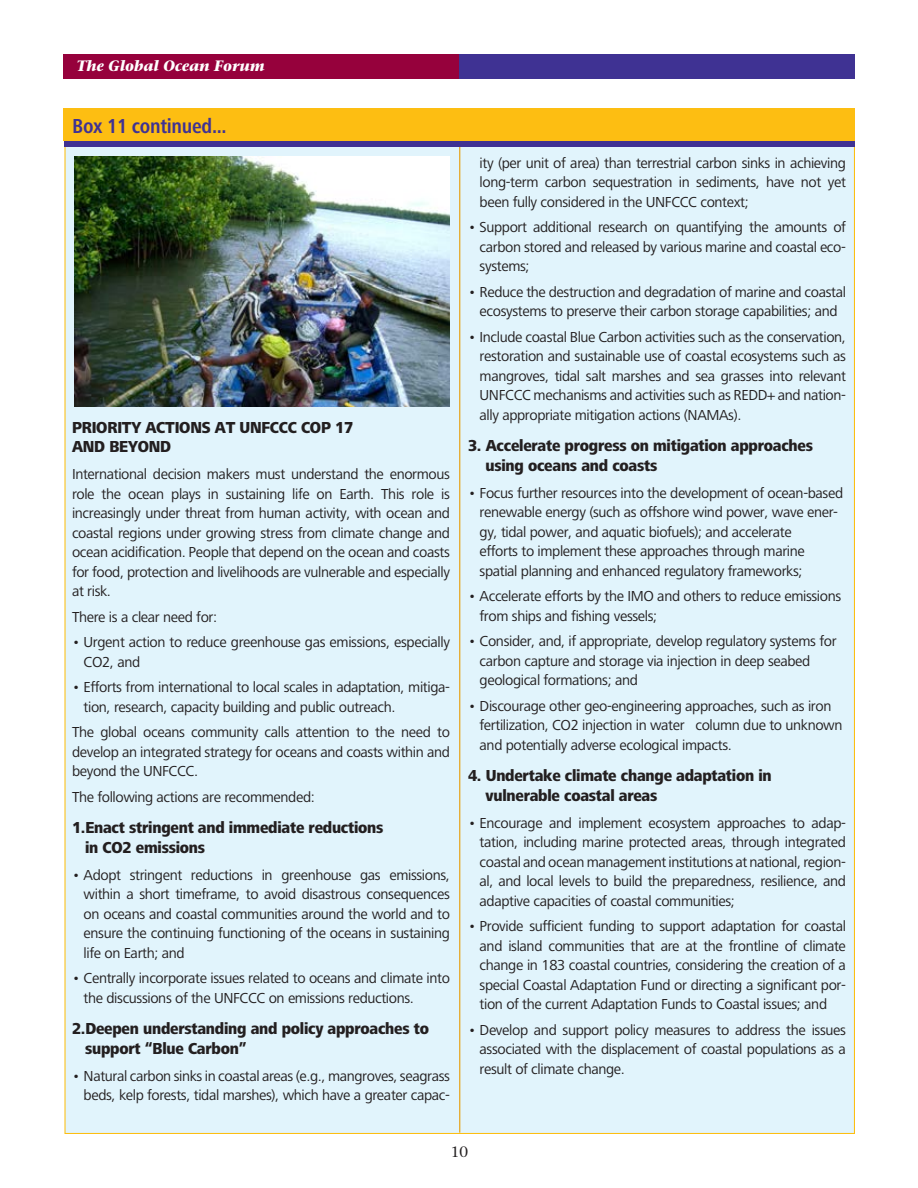
<style>
.page{position:relative;width:918px;height:1188px;background:#fff}
.page>*{position:absolute;margin:0;border:0;box-sizing:border-box;transform-origin:0 0}
.Box-1-XX-number{font:700 condensed 21px "Frutiger Next LT";letter-spacing:-.015em;color:#3f3293}
.box-11_Frutiger_Hvy{font:800 16.5px/19.5px "Frutiger Next LT";letter-spacing:-.015em;color:#231f20;scale:.9 1}
.Box-frutger___10{font:15px/19.5px "Frutiger Next LT";letter-spacing:-.025em;color:#231f20}
.box-Frutiger_10{font:15px/19.5px "Frutiger Next LT";letter-spacing:-.025em;color:#231f20;text-align:justify}
.t1{font:italic 700 15px "Stone Serif";color:#fff;scale:.95 1}
.t2{font:15px "Stone Serif";color:#231f20}
</style>
<div class="page">
<div style="left:63px;top:54px;width:466px;height:25px;background:#96013c"></div>
<div style="left:459px;top:54px;width:396px;height:25px;background:#3f3293"></div>
<div style="left:64px;top:108px;width:791px;height:1026px;background:#e1f4fc;border:1px solid #fdbe12"></div>
<hr style="left:459px;top:113px;width:1px;height:1020px;background:#e6a218">
<div style="left:64px;top:109px;width:791px;height:38px;background:linear-gradient(to right,#3f3293,#3f3293)"></div>
<div style="left:63px;top:108px;width:792px;height:32px;background:#fdbe12"></div>
<img style="left:75px;top:157px;width:375px;height:250px">
<p class="t1" style="left:76px;top:57px;width:199px">The Global Ocean Forum</p>
<p class="Box-1-XX-number" style="left:72px;top:115px;width:156px">Box 11 continued...</p>
<p class="box-11_Frutiger_Hvy" style="left:72px;top:417px;width:314px">PRIORITY ACTIONS AT UNFCCC COP 17<br>AND BEYOND</p>
<p class="box-Frutiger_10" style="left:72px;top:465px;width:380px">International decision makers must understand the enormous role the ocean plays in sustaining life on Earth. This role is increasingly under threat from human activity, with ocean and coastal regions under growing stress from climate change and ocean acidification. People that depend on the ocean and coasts for food, protection and livelihoods are vulnerable and especially at risk.</p>
<p class="box-Frutiger_10" style="left:72px;top:607px;width:147px">There is a clear need for:</p>
<p class="Box-frutger___10" style="left:84px;top:633px;width:368px;text-indent:-12px">• Urgent action to reduce greenhouse gas emissions, especially<br>CO2, and</p>
<p class="Box-frutger___10" style="left:84px;top:678px;width:368px;text-indent:-12px">• Efforts from international to local scales in adaptation, mitiga&shy;tion, research, capacity building and public outreach.</p>
<p class="box-Frutiger_10" style="left:72px;top:723px;width:380px">The global oceans community calls attention to the need to develop an integrated strategy for oceans and coasts within and beyond the UNFCCC.</p>
<p class="box-Frutiger_10" style="left:72px;top:787px;width:244px">The following actions are recommended:</p>
<p class="box-11_Frutiger_Hvy" style="left:85px;top:818px;width:333px;text-indent:-13px">1.Enact stringent and immediate reductions in CO2 emissions</p>
<p class="Box-frutger___10" style="left:84px;top:865px;width:368px;text-align:justify;text-indent:-12px">• Adopt stringent reductions in greenhouse gas emissions, within a short timeframe, to avoid disastrous consequences on oceans and coastal communities around the world and to ensure the continuing functioning of the oceans in sustaining life on Earth; and</p>
<p class="Box-frutger___10" style="left:84px;top:969px;width:368px;text-indent:-12px">• Centrally incorporate issues related to oceans and climate into the discussions of the UNFCCC on emissions reductions.</p>
<p class="box-11_Frutiger_Hvy" style="left:85px;top:1019px;width:384px;text-indent:-13px">2.Deepen understanding and policy approaches to support “Blue Carbon”</p>
<p class="Box-frutger___10" style="left:72px;top:1066px;width:380px;text-align:right">• Natural carbon sinks in coastal areas (e.g., mangroves, seagrass beds, kelp forests, tidal marshes), which have a greater capac-</p>
<p class="Box-frutger___10" style="left:480px;top:153px;width:368px;text-align:justify">ity (per unit of area) than terrestrial carbon sinks in achieving long-term carbon sequestration in sediments, have not yet been fully considered in the UNFCCC context;</p>
<p class="Box-frutger___10" style="left:480px;top:217px;width:368px;text-align:justify;text-indent:-12px">• Support additional research on quantifying the amounts of carbon stored and released by various marine and coastal eco&shy;systems;</p>
<p class="Box-frutger___10" style="left:468px;top:282px;width:380px;text-align:center">• Reduce the destruction and degradation of marine and coastal ecosystems to preserve their carbon storage capabilities; and</p>
<p class="Box-frutger___10" style="left:480px;top:327px;width:368px;text-align:justify;text-indent:-12px">• Include coastal Blue Carbon activities such as the conservation, restoration and sustainable use of coastal ecosystems such as mangroves, tidal salt marshes and sea grasses into relevant UNFCCC mechanisms and activities such as REDD+ and nation&shy;ally appropriate mitigation actions (NAMAs).</p>
<p class="box-11_Frutiger_Hvy" style="left:486px;top:436px;width:365px;text-indent:-18px">3. Accelerate progress on mitigation approaches using oceans and coasts</p>
<p class="Box-frutger___10" style="left:480px;top:483px;width:365px;text-indent:-12px">• Focus further resources into the development of ocean-based renewable energy (such as offshore wind power, wave ener&shy;gy, tidal power, and aquatic biofuels); and accelerate<br>efforts to implement these approaches through marine spatial planning and enhanced regulatory frameworks;</p>
<p class="Box-frutger___10" style="left:480px;top:586px;width:363px;text-indent:-12px">• Accelerate efforts by the IMO and others to reduce emissions from ships and fishing vessels;</p>
<p class="Box-frutger___10" style="left:480px;top:631px;width:359px;text-indent:-12px">• Consider, and, if appropriate, develop regulatory systems for carbon capture and storage via injection in deep seabed geological formations; and</p>
<p class="Box-frutger___10" style="left:480px;top:696px;width:364px;text-indent:-12px">• Discourage other geo-engineering approaches, such as iron fertilization, CO2 injection in water column due to unknown and potentially adverse ecological impacts.</p>
<p class="box-11_Frutiger_Hvy" style="left:486px;top:766px;width:320px;text-indent:-18px">4. Undertake climate change adaptation in vulnerable coastal areas</p>
<p class="Box-frutger___10" style="left:480px;top:813px;width:368px;text-align:justify;text-indent:-12px">• Encourage and implement ecosystem approaches to adap&shy;tation, including marine protected areas, through integrated coastal and ocean management institutions at national, region&shy;al, and local levels to build the preparedness, resilience, and adaptive capacities of coastal communities;</p>
<p class="Box-frutger___10" style="left:480px;top:916px;width:368px;text-align:justify;text-indent:-12px">• Provide sufficient funding to support adaptation for coastal and island communities that are at the frontline of climate change in 183 coastal countries, considering the creation of a special Coastal Adaptation Fund or directing a significant por&shy;tion of the current Adaptation Funds to Coastal issues; and</p>
<p class="Box-frutger___10" style="left:480px;top:1020px;width:368px;text-align:justify;text-indent:-12px">• Develop and support policy measures to address the issues associated with the displacement of coastal populations as a result of climate change.</p>
<p class="t2" style="left:451px;top:1143px;width:19px">10</p>
</div>
